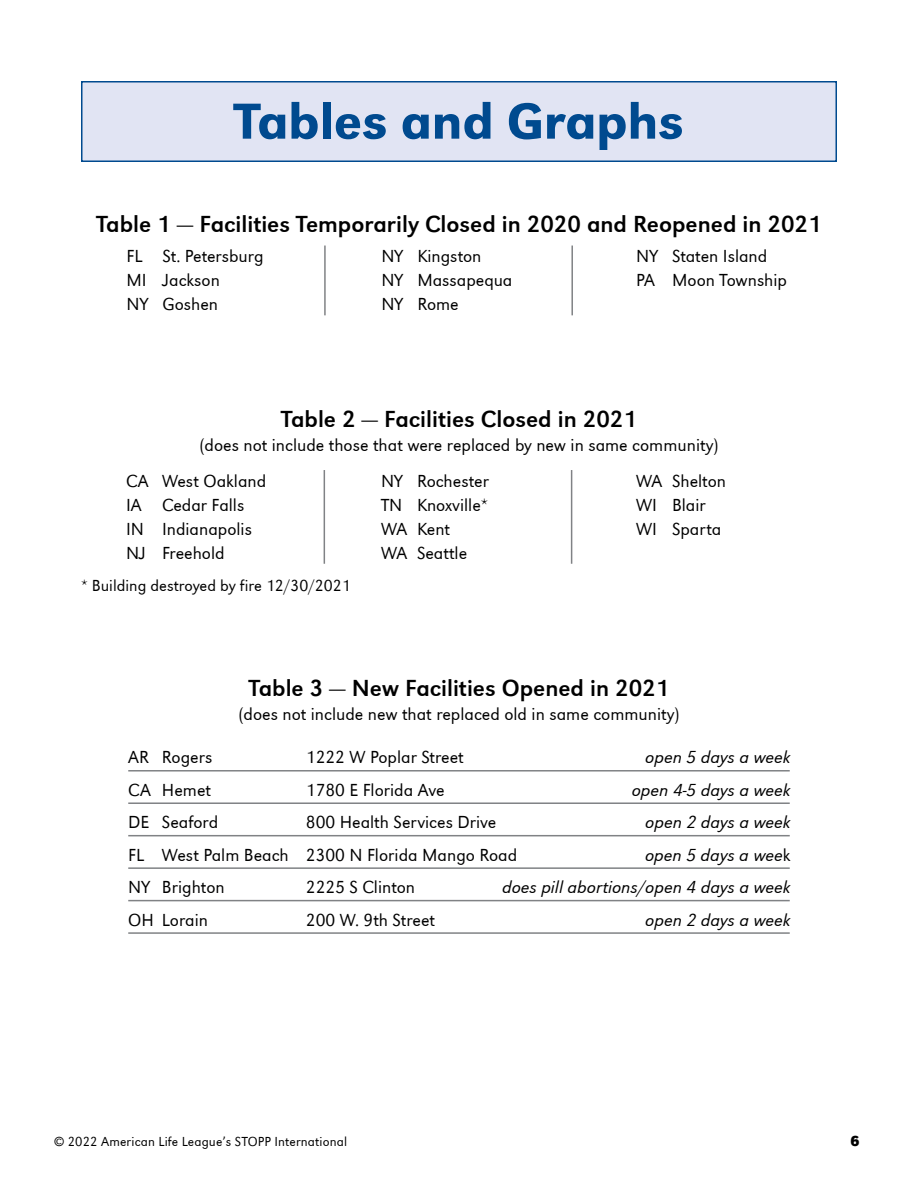
<style>
.page{position:relative;width:918px;height:1188px;background:#fff}
.page>*{position:absolute;margin:0;border:0;box-sizing:border-box;transform-origin:0 0}
.t1{font:500 52.5px "URW Grotesk T";color:#004a8f}
.t2{font:24px "URW Grotesk T";color:#000}
.t3{font:300 18px/24px "URW Grotesk T";color:#000}
.t4{font:italic 300 18px "URW Grotesk T";color:#000}
.t5{font:300 16.5px "URW Grotesk T";color:#000}
.t6{font:700 15px "URW Grotesk T";color:#000}
.t7{font:300 13.5px "URW Grotesk T";letter-spacing:.01em;color:#000}
.s1{font-style:normal}
</style>
<div class="page">
<div style="left:81px;top:81px;width:756px;height:81px;background:#e1e4f3;border:2px solid #004a8f"></div>
<hr style="left:128px;top:770px;width:662px;height:2px;background:#808285">
<hr style="left:128px;top:802px;width:662px;height:2px;background:#808285">
<hr style="left:128px;top:835px;width:662px;height:1px;background:#808285">
<hr style="left:128px;top:867px;width:662px;height:2px;background:#808285">
<hr style="left:128px;top:900px;width:662px;height:1px;background:#808285">
<hr style="left:128px;top:932px;width:662px;height:2px;background:#808285">
<hr style="left:571px;top:246px;width:2px;height:69px;background:#808285">
<hr style="left:324px;top:246px;width:2px;height:69px;background:#808285">
<hr style="left:571px;top:470px;width:1px;height:94px;background:#808285">
<hr style="left:324px;top:470px;width:1px;height:94px;background:#808285">
<h1 class="t1" style="left:234px;top:91px;width:451px">Tables and Graphs</h1>
<h2 class="t2" style="left:96px;top:211px;width:727px">Table 1 — Facilities Temporarily Closed in 2020 and Reopened in 2021</h2>
<p class="t3" style="left:127px;top:244px;width:138px">FL St. Petersburg<br>MI Jackson<br>NY Goshen</p>
<p class="t3" style="left:381px;top:244px;width:133px">NY Kingston<br>NY Massapequa<br>NY Rome</p>
<p class="t3" style="left:636px;top:244px;width:152px">NY Staten Island<br>PA Moon Township</p>
<h2 class="t2" style="left:281px;top:406px;width:357px">Table 2 — Facilities Closed in 2021</h2>
<p class="t3" style="left:200px;top:433px;width:520px">(does not include those that were replaced by new in same community)</p>
<p class="t3" style="left:126px;top:469px;width:142px">CA West Oakland<br>IA Cedar Falls<br>IN Indianapolis<br>NJ Freehold</p>
<p class="t3" style="left:381px;top:469px;width:109px">NY Rochester<br>TN Knoxville*<br>WA Kent<br>WA Seattle</p>
<p class="t3" style="left:636px;top:469px;width:92px">WA Shelton<br>WI Blair<br>WI Sparta</p>
<p class="t5" style="left:81px;top:576px;width:271px">* Building destroyed by fire 12/30/2021</p>
<h2 class="t2" style="left:249px;top:674px;width:422px">Table 3 — New Facilities Opened in 2021</h2>
<p class="t3" style="left:239px;top:702px;width:442px">(does not include new that replaced old in same community)</p>
<p class="t3" style="left:128px;top:745px;width:86px">AR Rogers</p>
<p class="t3" style="left:306px;top:745px;width:159px">1222 W Poplar Street</p>
<p class="t4" style="left:645px;top:747px;width:147px">open 5 days a week</p>
<p class="t3" style="left:128px;top:778px;width:84px">CA Hemet</p>
<p class="t3" style="left:306px;top:778px;width:140px">1780 E Florida Ave</p>
<p class="t4" style="left:632px;top:780px;width:160px">open 4-5 days a week</p>
<p class="t3" style="left:128px;top:810px;width:92px">DE Seaford</p>
<p class="t3" style="left:306px;top:810px;width:192px">800 Health Services Drive</p>
<p class="t4" style="left:645px;top:812px;width:147px">open 2 days a week</p>
<p class="t3" style="left:128px;top:843px;width:391px">FL West Palm Beach 2300 N Florida Mango Road</p>
<p class="t4" style="left:645px;top:844px;width:147px">open 5 days a wee<span class="s1">k</span></p>
<p class="t3" style="left:128px;top:875px;width:98px">NY Brighton</p>
<p class="t3" style="left:306px;top:875px;width:111px">2225 S Clinton</p>
<p class="t4" style="left:502px;top:877px;width:290px">does pill abortions/open 4 days a week</p>
<p class="t3" style="left:128px;top:908px;width:81px">OH Lorain</p>
<p class="t3" style="left:306px;top:908px;width:131px">200 W. 9th Street</p>
<p class="t4" style="left:645px;top:909px;width:147px">open 2 days a week</p>
<p class="t7" style="left:54px;top:1133px;width:295px">© 2022 American Life League’s STOPP International</p>
<p class="t6" style="left:850px;top:1132px;width:11px">6</p>
</div>
